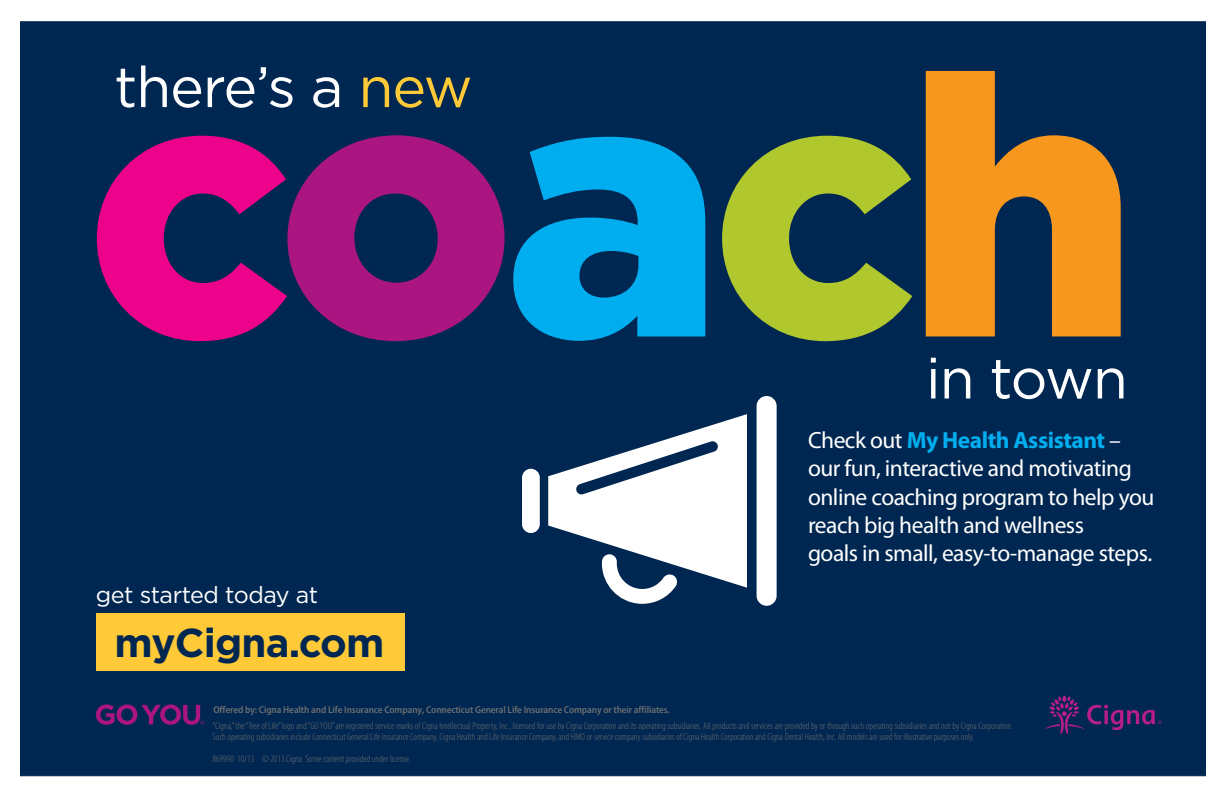
<style>
.page{position:relative;width:1224px;height:792px;background:#fff}
.page>*{position:absolute;margin:0;border:0;box-sizing:border-box;transform-origin:0 0}
.t1{font:900 363.7px "Gotham";letter-spacing:-.03em;color:#ed028c}
.t2{font:57px "Gotham";letter-spacing:-.02em;color:#fff}
.t3{font:700 40.3px "Gotham";letter-spacing:-.02em;color:#002751}
.t4{font:23.5px/28.2px "Myriad Pro";letter-spacing:-.02em;color:#fff}
.t5{font:23.3px "Gotham";letter-spacing:-.02em;color:#fff}
.t6{font:300 condensed 10px/11px "Myriad Pro";color:#6c6d70}
.t7{font:600 semi-condensed 10px "Myriad Pro";letter-spacing:-.01em;color:#6c6d70}
.s1{color:#ffc938}
.s2{color:#aa1581}
.s3{color:#00aeef}
.s4{color:#b0c72d}
.s5{color:#f7971d}
.s6{font-weight:700;color:#00aeef}
</style>
<div class="page">
<div style="left:20px;top:21px;width:1186px;height:755px;background:#002751;border:1px solid #002751"></div>
<div style="left:96px;top:613px;width:308px;height:58px;background:#ffc938"></div>
<svg style="left:96px;top:705px;width:108px;height:20px"></svg>
<svg style="left:1044px;top:695px;width:118px;height:39px"></svg>
<div style="left:757px;top:396px;width:20px;height:210px;background:#fff;border-radius:10px"></div>
<svg style="left:548px;top:414px;width:199px;height:190px"></svg>
<div style="left:522px;top:469px;width:18px;height:64px;background:#fff;border-radius:9px"></div>
<h2 class="t2" style="left:114px;top:50px;width:360px">there’s a <span class="s1">new</span></h2>
<h1 class="t1" style="left:86px;top:-43px;width:1053px">c<span class="s2">o</span><span class="s3">a</span><span class="s4">c</span><span class="s5">h</span></h1>
<h3 class="t5" style="left:96px;top:580px;width:224px">get started today at</h3>
<h3 class="t3" style="left:115px;top:616px;width:271px">myCigna.com</h3>
<p class="t7" style="left:213px;top:704px;width:458px">Offered by: Cigna Health and Life Insurance Company, Connecticut General Life Insurance Company or their affiliates.</p>
<h2 class="t2" style="left:926px;top:342px;width:204px">in town</h2>
<h3 class="t4" style="left:808px;top:426px;width:348px">Check out <span class="s6">My Health Assistant</span> – our fun, interactive and motivating online coaching program to help you reach big health and wellness<br>goals in small, easy-to-manage steps.</h3>
<p class="t6" style="left:212px;top:720px;width:802px">“Cigna,” the “Tree of Life” logo and “GO YOU” are registered service marks of Cigna Intellectual Property, Inc., licensed for use by Cigna Corporation and its operating subsidiaries. All products and services are provided by or through such operating subsidiaries and not by Cigna Corporation.<br>Such operating subsidiaries include Connecticut General Life Insurance Company, Cigna Health and Life Insurance Company, and HMO or service company subsidiaries of Cigna Health Corporation and Cigna Dental Health, Inc. All models are used for illustrative purposes only.</p>
<p class="t6" style="left:212px;top:753px;width:200px">869990 10/13 © 2013 Cigna. Some content provided under license.</p>
</div>
